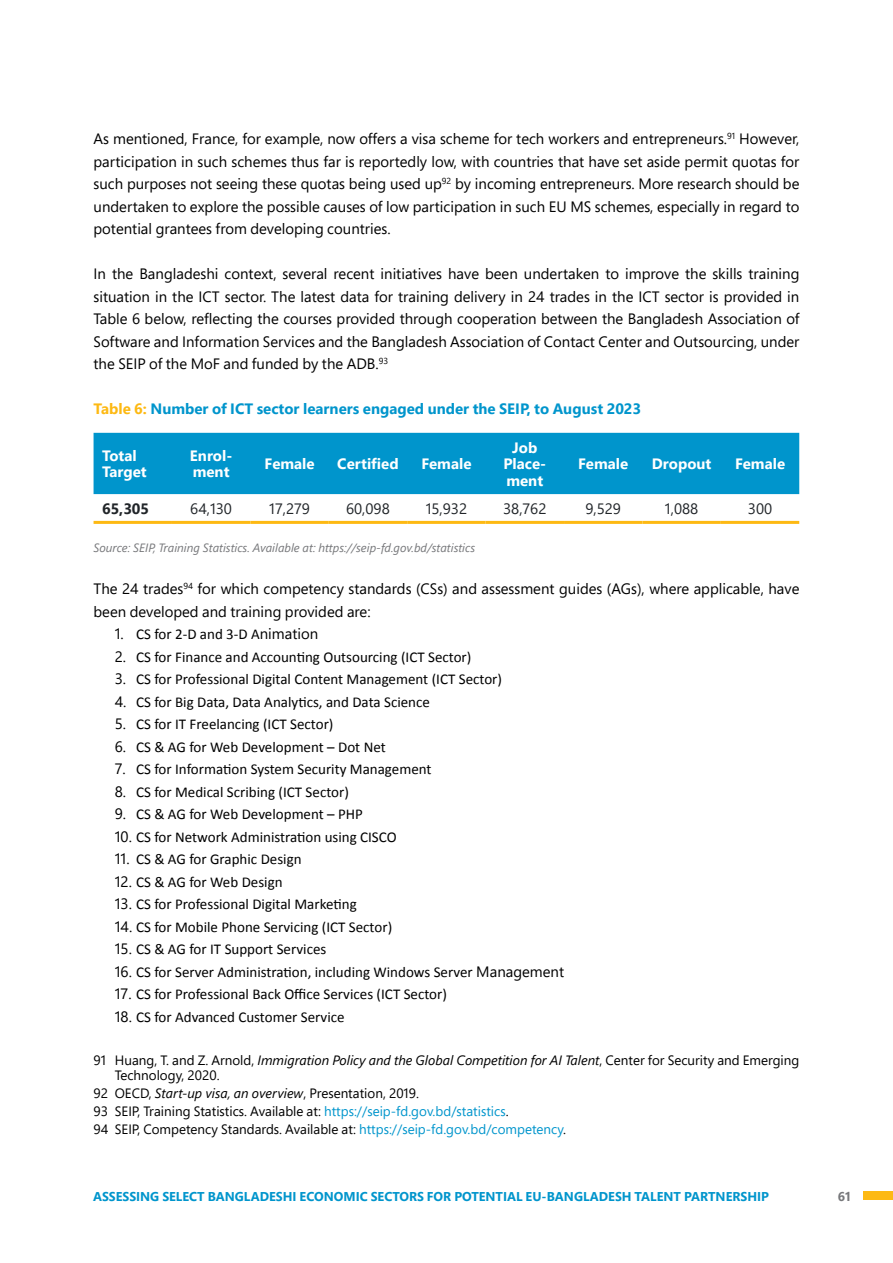
<style>
.page{position:relative;width:893px;height:1263px;background:#fff}
.page>*{position:absolute;margin:0;border:0;box-sizing:border-box;transform-origin:0 0}
.t1{font:15px/22.5px "Segoe Pro";color:#000;text-align:justify}
.t2{font:15px "Calibri";color:#000}
.t3{font:700 15px/16.5px "Segoe Pro";color:#fff}
.t4{font:700 15px "Segoe Pro";color:#0095cc}
.t5{font:15px "Segoe Pro";color:#212529}
.t6{font:700 15px "Segoe Pro";color:#212529}
.t7{font:13.5px/18.1px "Segoe Pro";color:#000}
.t8{font:700 12.75px "Segoe Pro";color:#0095cc}
.t9{font:700 12.75px "Segoe Pro";color:#77787b}
.t10{font:italic 12px "Segoe Pro";color:#77787b}
.s1{color:#fdb913}
.s2{font-family:"Segoe Pro"}
.s3{font-style:italic}
.s4{color:#0095cc}
</style>
<div class="page">
<div style="left:863px;top:1191px;width:30px;height:9px;background:#fdb913"></div>
<div style="left:94px;top:433px;width:705px;height:61px;background:#0095cc"></div>
<hr style="left:94px;top:521px;width:78px;height:3px;background:#fdb913">
<hr style="left:172px;top:521px;width:78px;height:3px;background:#fdb913">
<hr style="left:250px;top:521px;width:79px;height:3px;background:#fdb913">
<hr style="left:329px;top:521px;width:78px;height:3px;background:#fdb913">
<hr style="left:407px;top:521px;width:79px;height:3px;background:#fdb913">
<hr style="left:486px;top:521px;width:78px;height:3px;background:#fdb913">
<hr style="left:564px;top:521px;width:78px;height:3px;background:#fdb913">
<hr style="left:642px;top:521px;width:79px;height:3px;background:#fdb913">
<hr style="left:721px;top:521px;width:78px;height:3px;background:#fdb913">
<p class="t1" style="left:94px;top:127px;width:707px">As mentioned, France, for example, now offers a visa scheme for tech workers and entrepreneurs.<sup>91</sup> However, participation in such schemes thus far is reportedly low, with countries that have set aside permit quotas for such purposes not seeing these quotas being used up<sup>92</sup> by incoming entrepreneurs. More research should be undertaken to explore the possible causes of low participation in such EU MS schemes, especially in regard to potential grantees from developing countries.</p>
<p class="t1" style="left:94px;top:262px;width:707px">In the Bangladeshi context, several recent initiatives have been undertaken to improve the skills training situation in the ICT sector. The latest data for training delivery in 24 trades in the ICT sector is provided in Table 6 below, reflecting the courses provided through cooperation between the Bangladesh Association of Software and Information Services and the Bangladesh Association of Contact Center and Outsourcing, under the SEIP of the MoF and funded by the ADB.<sup>93</sup></p>
<p class="t4" style="left:94px;top:398px;width:549px"><span class="s1">Table 6:</span> Number of ICT sector learners engaged under the SEIP, to August 2023</p>
<p class="t3" style="left:102px;top:447px;width:46px">Total<br>Target</p>
<p class="t3" style="left:190px;top:447px;width:44px">Enrol&shy;ment</p>
<p class="t3" style="left:265px;top:455px;width:52px">Female</p>
<p class="t3" style="left:337px;top:455px;width:63px">Certified</p>
<p class="t3" style="left:421px;top:455px;width:52px">Female</p>
<p class="t3" style="left:503px;top:439px;width:44px;text-align:center">Job<br>Place&shy;ment</p>
<p class="t3" style="left:578px;top:455px;width:52px">Female</p>
<p class="t3" style="left:652px;top:455px;width:61px">Dropout</p>
<p class="t3" style="left:735px;top:455px;width:52px">Female</p>
<p class="t6" style="left:102px;top:498px;width:49px">65,305</p>
<p class="t5" style="left:190px;top:498px;width:43px">64,130</p>
<p class="t5" style="left:269px;top:498px;width:42px">17,279</p>
<p class="t5" style="left:346px;top:498px;width:45px">60,098</p>
<p class="t5" style="left:426px;top:498px;width:43px">15,932</p>
<p class="t5" style="left:503px;top:498px;width:45px">38,762</p>
<p class="t5" style="left:585px;top:498px;width:37px">9,529</p>
<p class="t5" style="left:665px;top:498px;width:35px">1,088</p>
<p class="t5" style="left:748px;top:498px;width:26px">300</p>
<p class="t10" style="left:94px;top:539px;width:383px">Source: SEIP, Training Statistics. Available at: https://seip-fd.gov.bd/statistics</p>
<p class="t1" style="left:94px;top:577px;width:707px">The 24 trades<sup>94</sup> for which competency standards (CSs) and assessment guides (AGs), where applicable, have been developed and training provided are:</p>
<p class="t2" style="left:115px;top:625px;width:205px"><span class="s2">1.</span> CS for 2-D and 3-D A<span class="s2">nimation</span></p>
<p class="t2" style="left:115px;top:647px;width:358px"><span class="s2">2.</span> CS for Finance and Accounting Outsourcing (ICT Sector)</p>
<p class="t2" style="left:115px;top:670px;width:389px"><span class="s2">3.</span> CS for Professional Digital Content Management (ICT Sector)</p>
<p class="t2" style="left:115px;top:692px;width:317px"><span class="s2">4.</span> CS for Big Data, Data Analytics, and Data Science</p>
<p class="t2" style="left:115px;top:715px;width:220px"><span class="s2">5.</span> CS for IT Freelancing (ICT Sector)</p>
<p class="t2" style="left:115px;top:737px;width:272px"><span class="s2">6.</span> CS &amp; AG for Web Development – Dot Net</p>
<p class="t2" style="left:115px;top:760px;width:318px"><span class="s2">7.</span> CS for Information System Security Management</p>
<p class="t2" style="left:115px;top:782px;width:236px"><span class="s2">8.</span> CS for Medical Scribing (ICT Sector)</p>
<p class="t2" style="left:115px;top:805px;width:250px"><span class="s2">9.</span> CS &amp; AG for Web Development – PHP</p>
<p class="t2" style="left:115px;top:827px;width:283px"><span class="s2">10.</span> CS for Network Administration using CISCO</p>
<p class="t2" style="left:115px;top:850px;width:188px"><span class="s2">11.</span> CS &amp; AG for Graphic Design</p>
<p class="t2" style="left:115px;top:872px;width:169px"><span class="s2">12.</span> CS &amp; AG for Web Design</p>
<p class="t2" style="left:115px;top:895px;width:243px"><span class="s2">13.</span> CS for Professional Digital Marketing</p>
<p class="t2" style="left:115px;top:917px;width:279px"><span class="s2">14.</span> CS for Mobile Phone Servicing (ICT Sector)</p>
<p class="t2" style="left:115px;top:940px;width:213px"><span class="s2">15.</span> CS &amp; AG for IT Support Services</p>
<p class="t2" style="left:115px;top:962px;width:451px"><span class="s2">16.</span> CS for Server Administration, including Windows Server <span class="s2">Management</span></p>
<p class="t2" style="left:115px;top:985px;width:334px"><span class="s2">17.</span> CS for Professional Back Office Services (ICT Sector)</p>
<p class="t2" style="left:115px;top:1007px;width:231px"><span class="s2">18.</span> CS for Advanced Customer Service</p>
<p class="t7" style="left:115px;top:1052px;width:686px;line-height:15px;text-indent:-21px">91 Huang, T. and Z. Arnold, <span class="s3">Immigration Policy and the Global Competition for AI Talent</span>, Center for Security and Emerging<br>Technology, 2020.</p>
<p class="t7" style="left:94px;top:1084px;width:474px">92 OECD, <span class="s3">Start-up visa, an overview</span>, Presentation, 2019.<br>93 SEIP, Training Statistics. Available at: <span class="s4">https://seip-fd.gov.bd/statistics</span>.<br>94 SEIP, Competency Standards. Available at: <span class="s4">https://seip-fd.gov.bd/competency</span>.</p>
<p class="t8" style="left:93px;top:1187px;width:677px">ASSESSING SELECT BANGLADESHI ECONOMIC SECTORS FOR POTENTIAL EU-BANGLADESH TALENT PARTNERSHIP</p>
<p class="t9" style="left:838px;top:1187px;width:14px">61</p>
</div>
